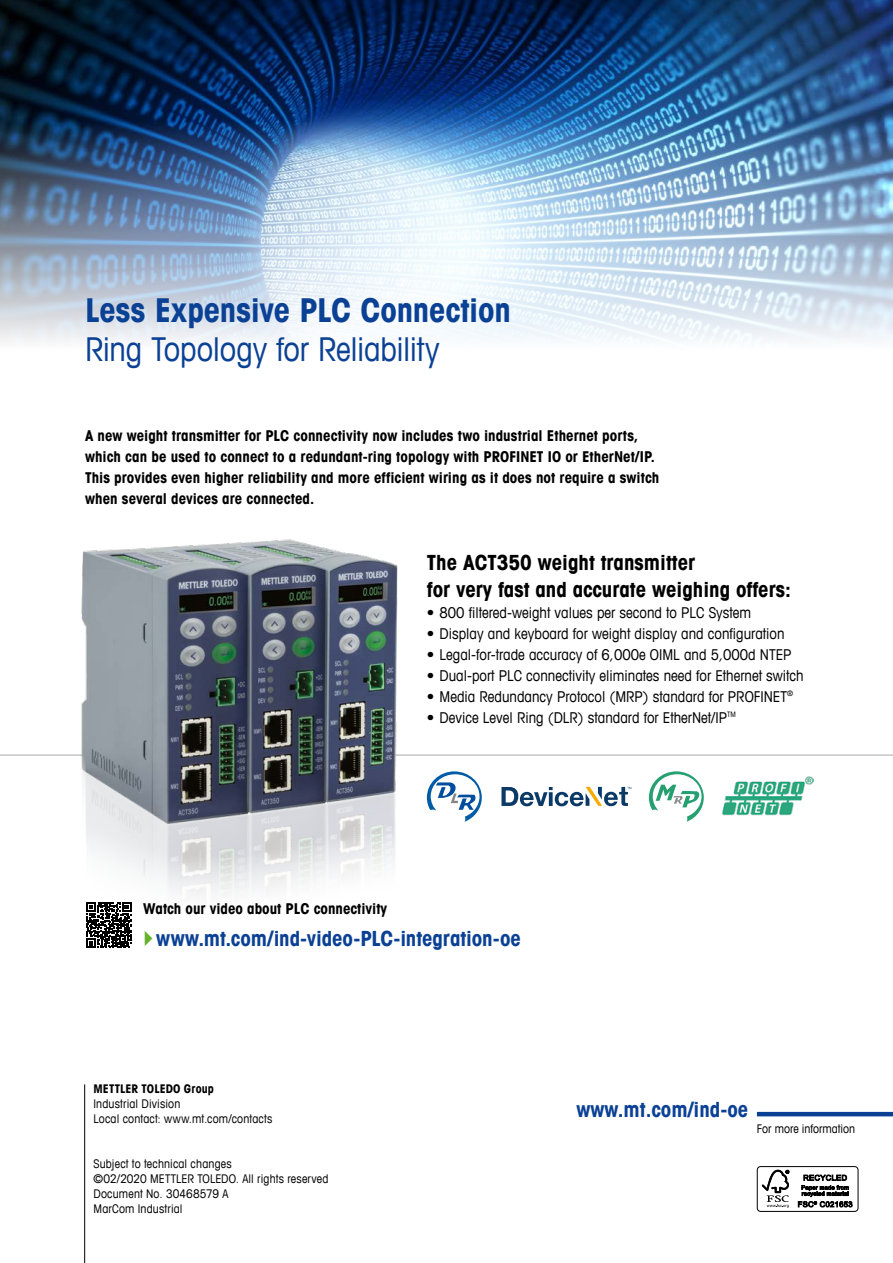
<style>
.page{position:relative;width:893px;height:1263px;background:#fff}
.page>*{position:absolute;margin:0;border:0;box-sizing:border-box;transform-origin:0 0}
.t1{font:700 condensed 33px "Avant Garde Com";letter-spacing:-.01em;color:#0b4195}
.t2{font:condensed 33px "Avant Garde Com";letter-spacing:-.01em;color:#0b4195}
.t3{font:700 condensed 21px/27px "Avant Garde Com";color:#000}
.t4{font:700 condensed 21px "Avant Garde Com";color:#0b4195}
.t5{font:700 condensed 15px/21px "Avant Garde Com";color:#000}
.t6{font:condensed 15px "Avant Garde Com";color:#000}
.t7{font:condensed 12px/15px "Avant Garde Com";letter-spacing:.01em;color:#000}
.t8{font:700 condensed 12px "Avant Garde Com";letter-spacing:.005em;color:#000}
</style>
<div class="page">
<hr style="left:84px;top:1084px;width:1px;height:179px;background:#000">
<hr style="left:757px;top:1112px;width:136px;height:4px;background:#0b4195">
<div style="left:757px;top:1166px;width:101px;height:46px;border:1px solid #000;border-radius:3px"></div>
<svg style="left:762px;top:1170px;width:27px;height:38px"></svg>
<svg style="left:798px;top:1174px;width:54px;height:33px"></svg>
<img style="left:0;top:0;width:893px;height:88px">
<img style="left:0;top:88px;width:893px;height:253px">
<hr style="left:0;top:754px;width:893px;height:2px;background:#c5c6c6">
<img style="left:0;top:539px;width:639px;height:409px">
<svg style="left:427px;top:771px;width:55px;height:51px"></svg>
<svg style="left:649px;top:771px;width:55px;height:51px"></svg>
<svg style="left:501px;top:787px;width:130px;height:19px"></svg>
<img style="left:722px;top:776px;width:92px;height:40px">
<svg style="left:145px;top:931px;width:8px;height:15px"></svg>
<h1 class="t1" style="left:85px;top:288px;width:427px">Less Expensive PLC Connection</h1>
<h1 class="t2" style="left:85px;top:328px;width:356px">Ring Topology for Reliability</h1>
<p class="t5" style="left:85px;top:425px;width:576px">A new weight transmitter for PLC connectivity now includes two industrial Ethernet ports, which can be used to connect to a redundant-ring topology with PROFINET IO or EtherNet/IP.<br>This provides even higher reliability and more efficient wiring as it does not require a switch when several devices are connected.</p>
<h2 class="t3" style="left:427px;top:548px;width:365px">The ACT350 weight transmitter<br>for very fast and accurate weighing offers:</h2>
<p class="t6" style="left:427px;top:603px;width:326px">• 800 filtered-weight values per second to PLC System</p>
<p class="t6" style="left:427px;top:624px;width:359px">• Display and keyboard for weight display and configuration</p>
<p class="t6" style="left:427px;top:645px;width:366px">• Legal-for-trade accuracy of 6,000e OIML and 5,000d NTEP</p>
<p class="t6" style="left:427px;top:666px;width:378px">• Dual-port PLC connectivity eliminates need for Ethernet switch</p>
<p class="t6" style="left:427px;top:687px;width:368px">• Media Redundancy Protocol (MRP) standard for PROFINET<sup>®</sup></p>
<p class="t6" style="left:427px;top:708px;width:310px">• Device Level Ring (DLR) standard for EtherNet/IP<sup>TM</sup></p>
<p class="t5" style="left:143px;top:897px;width:245px">Watch our video about PLC connectivity</p>
<h2 class="t4" style="left:156px;top:925px;width:366px">www.mt.com/ind-video-PLC-integration-oe</h2>
<p class="t8" style="left:94px;top:1081px;width:122px">METTLER TOLEDO Group</p>
<p class="t7" style="left:94px;top:1096px;width:180px">Industrial Division<br>Local contact: www.mt.com/contacts</p>
<p class="t7" style="left:94px;top:1156px;width:236px">Subject to technical changes<br>©02/2020 METTLER TOLEDO. All rights reserved<br>Document No. 30468579 A<br>MarCom Industrial</p>
<h2 class="t4" style="left:576px;top:1095px;width:173px">www.mt.com/ind-oe</h2>
<p class="t7" style="left:757px;top:1121px;width:100px">For more information</p>
</div>
